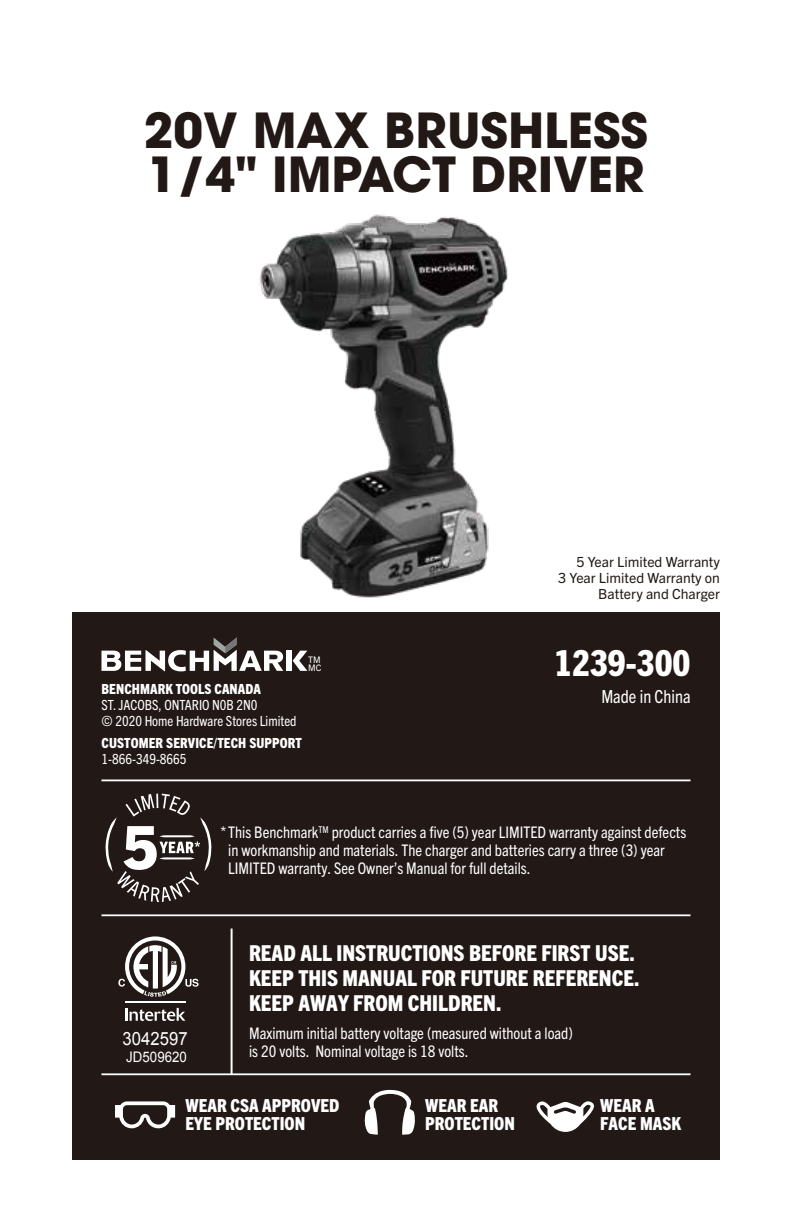
<style>
.page{position:relative;width:792px;height:1224px;background:#fff}
.page>*{position:absolute;margin:0;border:0;box-sizing:border-box;transform-origin:0 0}
.t1{font:700 48px/44px "ITC Avant Garde W1 G";color:#221815}
.t2{font:800 condensed 36px "Trade Gothic Next LT Pro";color:#fff}
.t3{font:800 condensed 22px/25px "Trade Gothic Next LT Pro";color:#fff}
.t4{font:18.2px "Arial";letter-spacing:.005em;color:#fff;scale:.91 1}
.t5{font:800 condensed 18px/18px "Trade Gothic Next LT Pro";color:#fff}
.t6{font:condensed 18px "Trade Gothic Next LT Pro";color:#fff}
.t7{font:condensed 16px/18px "Trade Gothic Next LT Pro";color:#fff}
.t8{font:14.6px "Arial";letter-spacing:.005em;color:#fff;scale:.91 1}
.t9{font:condensed 14px/16px "Trade Gothic Next LT Pro";color:#fff}
.t10{font:14px/16px "Trade Gothic Next LT Pro";color:#221815;text-align:right}
.t11{font:800 condensed 14px "Trade Gothic Next LT Pro";letter-spacing:.005em;color:#fff}
.t12{font:9px/8px "Trade Gothic Next LT Pro";color:#fff}
.s1{font-stretch:normal}
</style>
<div class="page">
<div style="left:72px;top:612px;width:648px;height:548px;background:#221815"></div>
<hr style="left:231px;top:929px;width:2px;height:145px;background:#fff">
<hr style="left:101px;top:1073px;width:590px;height:2px;background:#fff">
<hr style="left:101px;top:780px;width:590px;height:1px;background:#fff">
<hr style="left:101px;top:914px;width:590px;height:2px;background:#fff">
<svg style="left:115px;top:1101px;width:60px;height:28px"></svg>
<svg style="left:365px;top:1090px;width:50px;height:45px"></svg>
<svg style="left:537px;top:1101px;width:57px;height:31px"></svg>
<svg style="left:125px;top:1008px;width:60px;height:13px"></svg>
<hr style="left:125px;top:1001px;width:60px;height:2px;background:#fff">
<svg style="left:118px;top:936px;width:81px;height:61px"></svg>
<div style="left:287px;top:651px;width:5px;height:20px;background:#fff"></div>
<svg style="left:293px;top:651px;width:14px;height:20px"></svg>
<svg style="left:101px;top:637px;width:182px;height:34px"></svg>
<svg style="left:105px;top:794px;width:107px;height:108px"></svg>
<img style="left:259px;top:214px;width:249px;height:384px">
<h1 class="t1" style="left:144px;top:108px;width:506px">20V MAX BRUSHLESS<br>1/4" IMPACT DRIVER</h1>
<p class="t11" style="left:101px;top:679px;width:161px">BENCHMARK TOOLS CANADA</p>
<p class="t9" style="left:101px;top:696px;width:197px">ST. JACOBS, ONTARIO N0B 2N0<br><span class="s1">©</span> 2020 Home Hardware Stores Limited</p>
<p class="t12" style="left:308px;top:655px;width:15px">TM<br>MC</p>
<p class="t11" style="left:101px;top:734px;width:202px">CUSTOMER SERVICE/TECH SUPPORT</p>
<p class="t9" style="left:101px;top:751px;width:87px">1-866-349-8665</p>
<p class="t10" style="left:558px;top:553px;width:163px">5 Year Limited Warranty<br>3 Year Limited Warranty on<br>Battery and Charger</p>
<h2 class="t2" style="left:554px;top:639px;width:138px">1239-300</h2>
<p class="t6" style="left:601px;top:684px;width:91px">Made in China</p>
<p class="t4" style="left:123px;top:1027px;width:73px">3042597</p>
<p class="t8" style="left:126px;top:1047px;width:68px">JD509620</p>
<p class="t7" style="left:228px;top:822px;width:460px;text-indent:-8px">* This Benchmark<sup>TM</sup> product carries a five (5) year LIMITED warranty against defects in workmanship and materials. The charger and batteries carry a three (3) year<br>LIMITED warranty. See Owner’s Manual for full details.</p>
<h3 class="t3" style="left:249px;top:940px;width:392px">READ ALL INSTRUCTIONS BEFORE FIRST USE.<br>KEEP THIS MANUAL FOR FUTURE REFERENCE.<br>KEEP AWAY FROM CHILDREN.</h3>
<p class="t7" style="left:249px;top:1023px;width:325px">Maximum initial battery voltage (measured without a load) is 20 volts. Nominal voltage is 18 volts.</p>
<p class="t5" style="left:186px;top:1095px;width:155px">WEAR CSA APPROVED<br>EYE PROTECTION</p>
<p class="t5" style="left:425px;top:1095px;width:91px">WEAR EAR<br>PROTECTION</p>
<p class="t5" style="left:600px;top:1095px;width:82px">WEAR A<br>FACE MASK</p>
</div>
